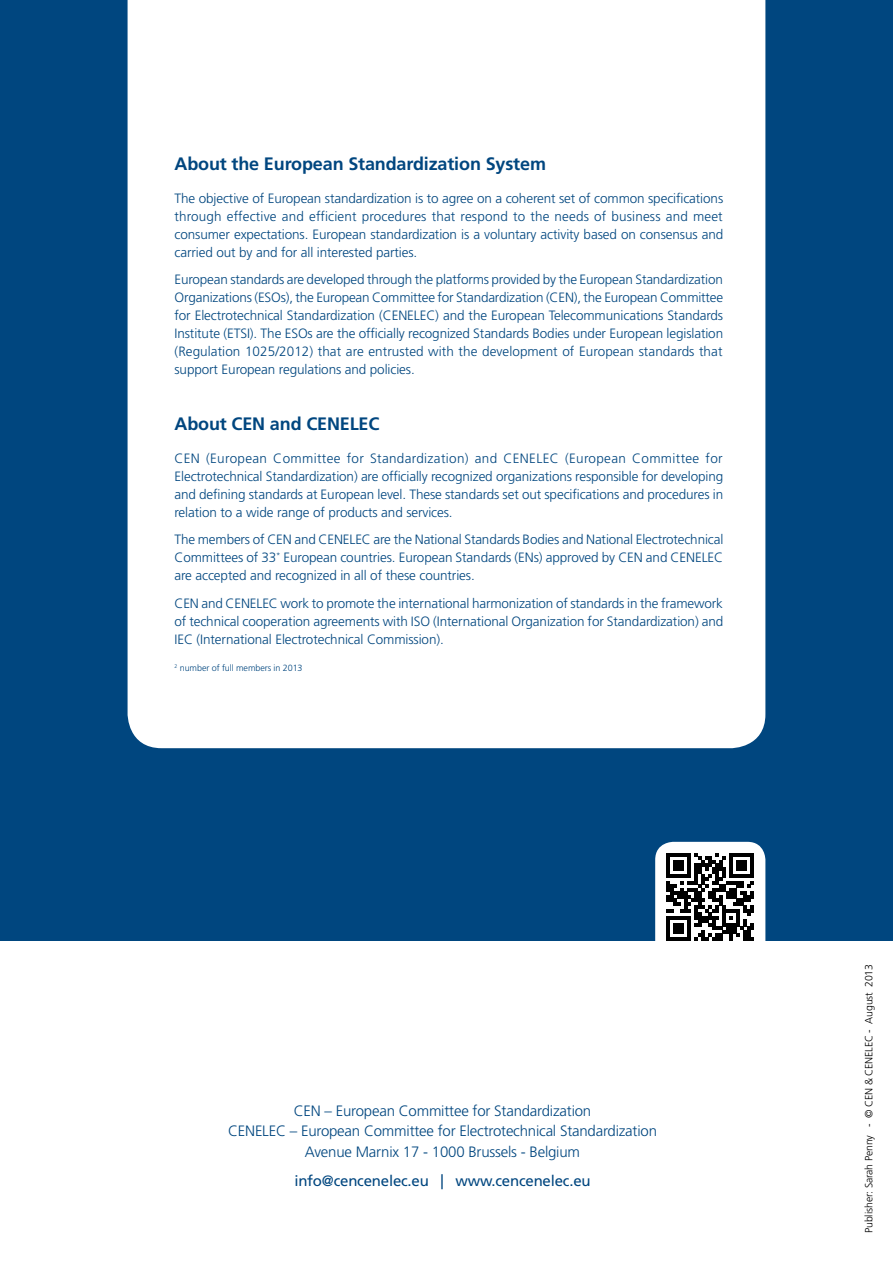
<style>
.page{position:relative;width:893px;height:1263px;background:#00467f}
.page>*{position:absolute;margin:0;border:0;box-sizing:border-box;transform-origin:0 0}
.t1{font:700 18px "Frutiger LT";letter-spacing:-.01em;color:#00467f}
.t2{font:300 15px/20.2px "Frutiger CE";letter-spacing:-.015em;color:#00467f;text-align:center}
.t3{font:15px "Frutiger CE";letter-spacing:-.015em;color:#00467f}
.t4{font:300 13.5px/18px "Frutiger LT";letter-spacing:-.01em;color:#00467f;text-align:justify}
.t5{font:300 10.5px "Frutiger CE";letter-spacing:-.015em;color:#000}
.t6{font:300 9px "Frutiger LT";letter-spacing:-.01em;color:#00467f}
</style>
<div class="page">
<div style="left:0;top:942px;width:893px;height:321px;background:#fff"></div>
<hr style="left:892px;top:0;width:1px;height:1263px;background:#00467f">
<div style="left:128px;top:0;width:637px;height:748px;background:#fff"></div>
<div style="left:655px;top:842px;width:110px;height:132px;background:#fff;border-radius:18px"></div>
<svg style="left:667px;top:853px;width:87px;height:88px"></svg>
<h1 class="t1" style="left:175px;top:153px;width:373px">About the European Standardization System</h1>
<p class="t4" style="left:175px;top:189px;width:550px">The objective of European standardization is to agree on a coherent set of common specifications through effective and efficient procedures that respond to the needs of business and meet consumer expectations. European standardization is a voluntary activity based on consensus and carried out by and for all interested parties.</p>
<p class="t4" style="left:175px;top:271px;width:550px">European standards are developed through the platforms provided by the European Standardization Organizations (ESOs), the European Committee for Standardization (CEN), the European Committee for Electrotechnical Standardization (CENELEC) and the European Telecommunications Standards Institute (ETSI). The ESOs are the officially recognized Standards Bodies under European legislation (Regulation 1025/2012) that are entrusted with the development of European standards that support European regulations and policies.</p>
<h1 class="t1" style="left:175px;top:413px;width:206px">About CEN and CENELEC</h1>
<p class="t4" style="left:174px;top:449px;width:550px">CEN (European Committee for Standardization) and CENELEC (European Committee for Electrotechnical Standardization) are officially recognized organizations responsible for developing and defining standards at European level. These standards set out specifications and procedures in relation to a wide range of products and services.</p>
<p class="t4" style="left:174px;top:531px;width:550px">The members of CEN and CENELEC are the National Standards Bodies and National Electrotechnical Committees of 33<sup>*</sup> European countries. European Standards (ENs) approved by CEN and CENELEC are accepted and recognized in all of these countries.</p>
<p class="t4" style="left:174px;top:594px;width:550px">CEN and CENELEC work to promote the international harmonization of standards in the framework of technical cooperation agreements with ISO (International Organization for Standardization) and IEC (International Electrotechnical Commission).</p>
<p class="t6" style="left:175px;top:663px;width:130px"><sup>2</sup> number of full members in 2013</p>
<p class="t2" style="left:228px;top:1101px;width:430px">CEN – European Committee for Standardization<br>CENELEC – European Committee for Electrotechnical Standardization<br>Avenue Marnix 17 - 1000 Brussels - Belgium</p>
<p class="t3" style="left:294px;top:1172px;width:298px">info@cencenelec.eu | www.cencenelec.eu</p>
<p class="t5" style="left:863px;top:1233px;width:271px;rotate:-90deg">Publisher: Sarah Penny - © CEN &amp; CENELEC - August 2013</p>
</div>
